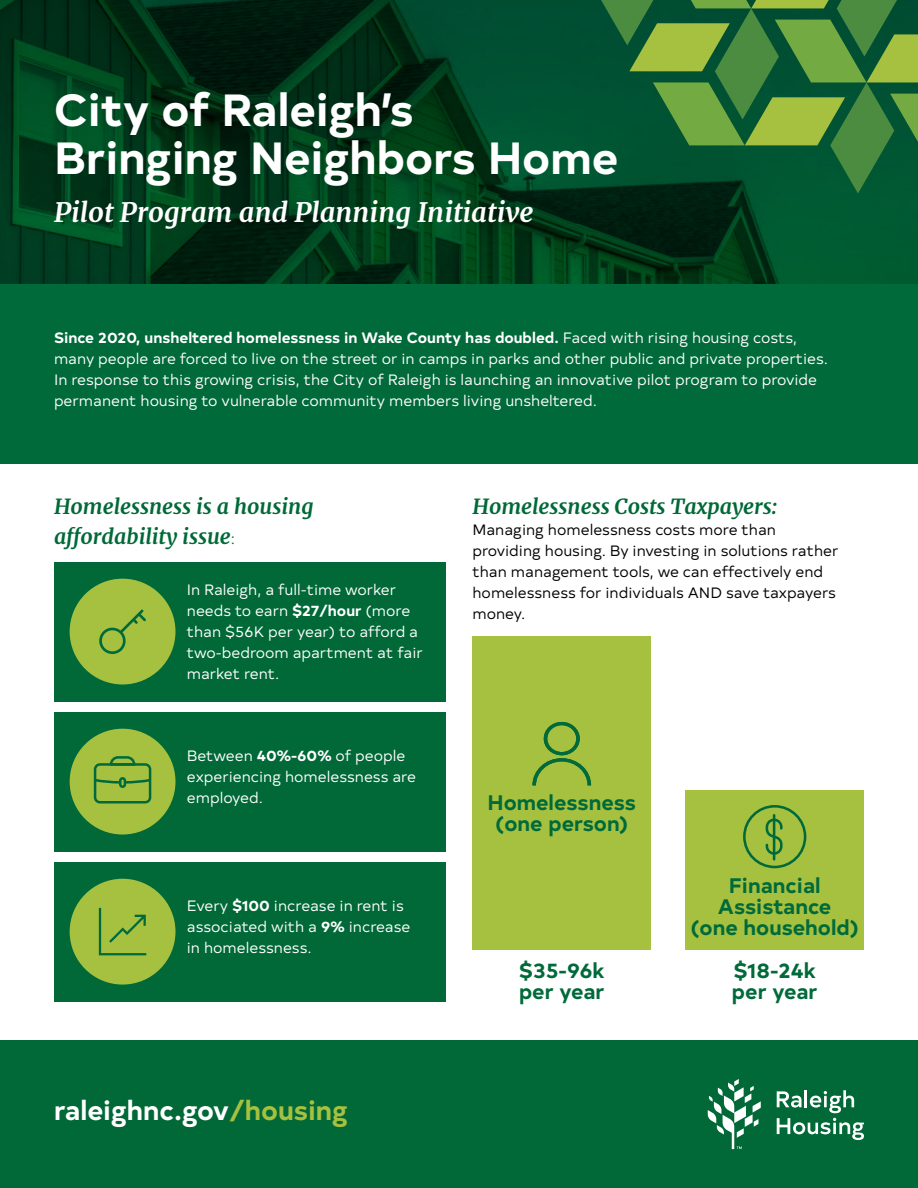
<style>
.page{position:relative;width:918px;height:1188px;background:#fff}
.page>*{position:absolute;margin:0;border:0;box-sizing:border-box;transform-origin:0 0}
.t1{font:700 45px/48px "Typold";color:#fff}
.t2{font:italic 700 27px "Merriweather";color:#fff}
.t3{font:700 27px "Typold";color:#fff}
.t4{font:700 21px/21px "Typold";color:#006a3a}
.t5{font:italic 700 21px/30px "Merriweather";color:#006937}
.t6{font:15px/21px "Typold";color:#fff}
.t7{font:15px/21px "Typold";color:#000}
.s1{font-weight:700}
.s2{font-family:"Typold";font-weight:400;font-style:normal;font-size:15px;color:#006a3a}
.s3{color:#a6c040}
</style>
<div class="page">
<svg style="left:0;top:0;width:918px;height:464px;background:#00502a"></svg>
<svg style="left:601px;top:0;width:317px;height:193px;background:#357738"></svg>
<div style="left:54px;top:562px;width:392px;height:139px;background:#006937"></div>
<div style="left:54px;top:712px;width:392px;height:139px;background:#006937"></div>
<div style="left:70px;top:579px;width:106px;height:105px;background:#a6c040;border-radius:50%"></div>
<div style="left:70px;top:729px;width:106px;height:106px;background:#a6c040;border-radius:50%"></div>
<div style="left:54px;top:862px;width:392px;height:139px;background:#006937"></div>
<div style="left:70px;top:879px;width:106px;height:106px;background:#a6c040;border-radius:50%"></div>
<div style="left:472px;top:637px;width:179px;height:313px;background:#a6c040"></div>
<div style="left:685px;top:791px;width:179px;height:159px;background:#a6c040"></div>
<svg style="left:532px;top:722px;width:59px;height:63px"></svg>
<svg style="left:743px;top:805px;width:63px;height:63px"></svg>
<svg style="left:99px;top:908px;width:47px;height:47px"></svg>
<svg style="left:94px;top:756px;width:57px;height:48px"></svg>
<svg style="left:99px;top:609px;width:47px;height:45px"></svg>
<div style="left:0;top:1040px;width:918px;height:148px;background:#006937"></div>
<svg style="left:708px;top:1079px;width:53px;height:70px"></svg>
<svg style="left:777px;top:1090px;width:87px;height:50px"></svg>
<h1 class="t1" style="left:54px;top:81px;width:566px">City of Raleigh’s<br>Bringing Neighbors Home</h1>
<h2 class="t2" style="left:54px;top:193px;width:481px">Pilot Program and Planning Initiative</h2>
<p class="t6" style="left:54px;top:327px;width:776px"><span class="s1">Since 2020, unsheltered homelessness in Wake County has doubled.</span> Faced with rising housing costs, many people are forced to live on the street or in camps in parks and other public and private properties.<br>In response to this growing crisis, the City of Raleigh is launching an innovative pilot program to provide permanent housing to vulnerable community members living unsheltered.</p>
<h3 class="t5" style="left:54px;top:490px;width:261px">Homelessness is a housing affordability issue<span class="s2">:</span></h3>
<p class="t6" style="left:187px;top:578px;width:238px">In Raleigh, a full-time worker needs to earn <span class="s1">$27/hour</span> (more than $56K per year) to afford a two-bedroom apartment at fair market rent.</p>
<p class="t6" style="left:187px;top:744px;width:231px">Between <span class="s1">40%-60%</span> of people experiencing homelessness are employed.</p>
<p class="t6" style="left:187px;top:894px;width:225px">Every <span class="s1">$100</span> increase in rent is associated with a <span class="s1">9%</span> increase in homelessness.</p>
<h2 class="t3" style="left:54px;top:1088px;width:295px">raleighnc.gov<span class="s3">/housing</span></h2>
<h3 class="t5" style="left:472px;top:490px;width:307px">Homelessness Costs Taxpayers:</h3>
<p class="t7" style="left:472px;top:518px;width:367px">Managing homelessness costs more than providing housing. By investing in solutions rather than management tools, we can effectively end homelessness for individuals AND save taxpayers money.</p>
<h3 class="t4" style="left:488px;top:790px;width:150px;text-align:center">Homelessness (one person)</h3>
<h3 class="t4" style="left:519px;top:958px;width:87px">$35-96k per year</h3>
<h3 class="t4" style="left:691px;top:872px;width:170px;text-align:center">Financial<br>Assistance<br>(one household)</h3>
<h3 class="t4" style="left:732px;top:958px;width:87px">$18-24k per year</h3>
</div>
